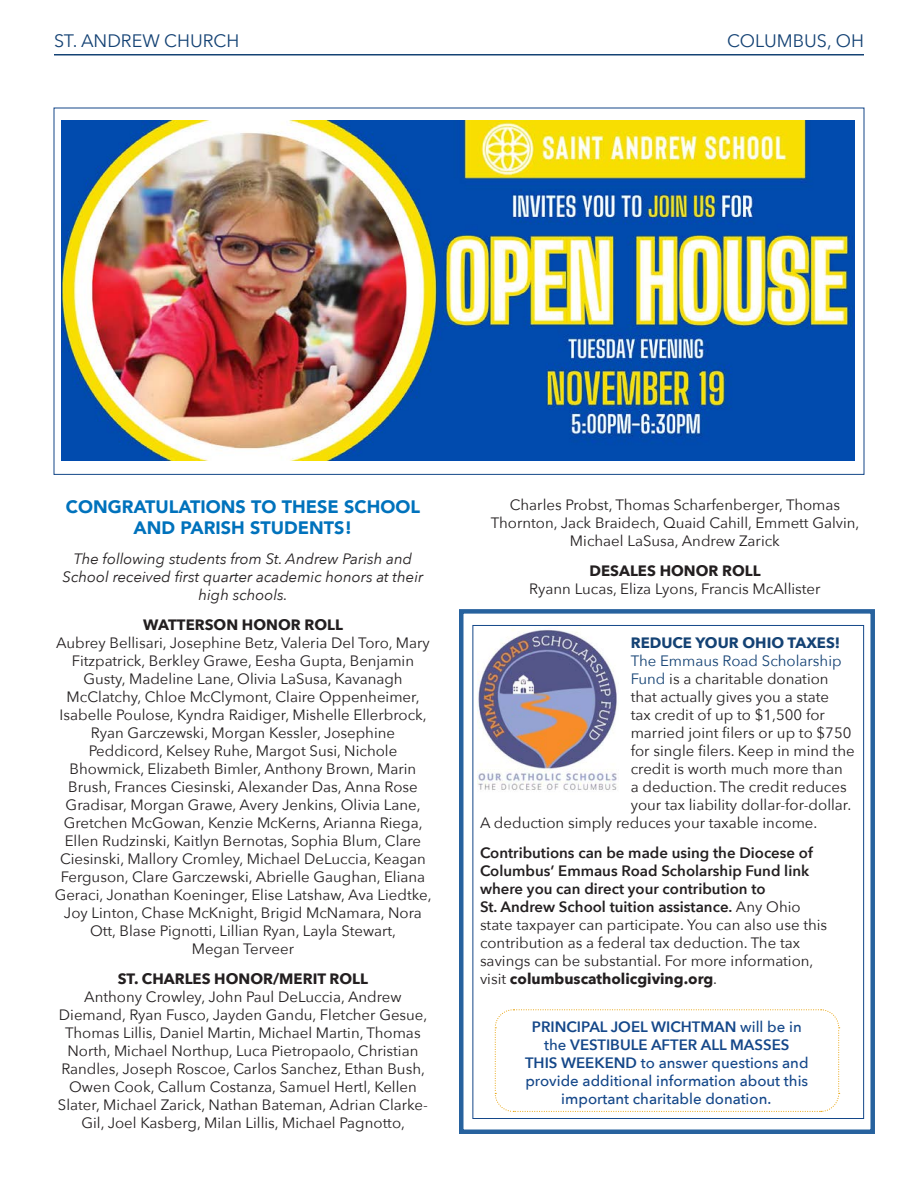
<style>
.page{position:relative;width:918px;height:1188px;background:#fff}
.page>*{position:absolute;margin:0;border:0;box-sizing:border-box;transform-origin:0 0}
.t1{font:900 18px/21.6px "Avenir";color:#0072bc;text-align:center}
.t2{font:18px "Avenir Next";color:#144274}
.t3{font:15px/18px "Avenir Next";color:#231f20;text-align:center}
.t4{font:600 15px/18px "Avenir Next";color:#231f20}
.t5{font:500 15px/18px "Avenir Next";color:#144789;text-align:center}
.t6{font:italic 15px/18px "Avenir Next";color:#231f20;text-align:center}
.t7{font:700 15px "Avenir Next";color:#231f20}
.t8{font:15px "Avenir Next";color:#144274}
.t9{font:700 15px "Avenir Next";color:#144274}
.s1{color:#144274}
.s2{font-weight:400}
.s3{font-weight:700}
.s4{font-weight:600}
</style>
<div class="page">
<hr style="left:54px;top:54px;width:810px;height:2px;background:#144274">
<img style="left:62px;top:121px;width:792px;height:340px">
<div style="left:459px;top:609px;width:416px;height:525px;background:#fff;border:4px solid #27629e"></div>
<img style="left:477px;top:629px;width:140px;height:162px">
<svg style="left:494px;top:1009px;width:346px;height:103px"></svg>
<p class="t2" style="left:54px;top:25px;width:187px">ST. ANDREW CHURCH</p>
<p class="t2" style="left:727px;top:26px;width:138px">COLUMBUS, OH</p>
<p class="t1" style="left:66px;top:495px;width:356px">CONGRATULATIONS TO THESE SCHOOL<br>AND PARISH STUDENTS!</p>
<p class="t6" style="left:63px;top:549px;width:362px">The following students from St. Andrew Parish and<br>School received first quarter academic honors at their high schools.</p>
<p class="t7" style="left:143px;top:612px;width:201px">WATTERSON HONOR ROLL</p>
<p class="t3" style="left:55px;top:633px;width:378px">Aubrey Bellisari, Josephine Betz, Valeria Del Toro, Mary Fitzpatrick, Berkley Grawe, Eesha Gupta, Benjamin Gusty, Madeline Lane, Olivia LaSusa, Kavanagh McClatchy, Chloe McClymont, Claire Oppenheimer, Isabelle Poulose, Kyndra Raidiger, Mishelle Ellerbrock, Ryan Garczewski, Morgan Kessler, Josephine Peddicord, Kelsey Ruhe, Margot Susi, Nichole Bhowmick, Elizabeth Bimler, Anthony Brown, Marin Brush, Frances Ciesinski, Alexander Das, Anna Rose Gradisar, Morgan Grawe, Avery Jenkins, Olivia Lane, Gretchen McGowan, Kenzie McKerns, Arianna Riega, Ellen Rudzinski, Kaitlyn Bernotas, Sophia Blum, Clare Ciesinski, Mallory Cromley, Michael DeLuccia, Keagan Ferguson, Clare Garczewski, Abrielle Gaughan, Eliana Geraci, Jonathan Koeninger, Elise Latshaw, Ava Liedtke, Joy Linton, Chase McKnight, Brigid McNamara, Nora Ott, Blase Pignotti, Lillian Ryan, Layla Stewart,<br>Megan Terveer</p>
<p class="t7" style="left:118px;top:966px;width:252px">ST. CHARLES HONOR/MERIT ROLL</p>
<p class="t3" style="left:58px;top:987px;width:371px">Anthony Crowley, John Paul DeLuccia, Andrew Diemand, Ryan Fusco, Jayden Gandu, Fletcher Gesue, Thomas Lillis, Daniel Martin, Michael Martin, Thomas North, Michael Northup, Luca Pietropaolo, Christian Randles, Joseph Roscoe, Carlos Sanchez, Ethan Bush, Owen Cook, Callum Costanza, Samuel Hertl, Kellen Slater, Michael Zarick, Nathan Bateman, Adrian Clarke-Gil, Joel Kasberg, Milan Lillis, Michael Pagnotto,</p>
<p class="t3" style="left:491px;top:495px;width:370px">Charles Probst, Thomas Scharfenberger, Thomas<br>Thornton, Jack Braidech, Quaid Cahill, Emmett Galvin,<br>Michael LaSusa, Andrew Zarick</p>
<p class="t7" style="left:590px;top:557px;width:173px">DESALES HONOR ROLL</p>
<p class="t3" style="left:529px;top:579px;width:293px">Ryann Lucas, Eliza Lyons, Francis McAllister</p>
<p class="t9" style="left:631px;top:629px;width:211px">REDUCE YOUR OHIO TAXES!</p>
<p class="t8" style="left:631px;top:648px;width:212px">The Emmaus Road Scholarship</p>
<p class="t3" style="left:631px;top:669px;width:199px"><span class="s1">Fund</span> is a charitable donation</p>
<p class="t3" style="left:631px;top:687px;width:200px">that actually gives you a state</p>
<p class="t3" style="left:631px;top:705px;width:196px">tax credit of up to $1,500 for</p>
<p class="t3" style="left:631px;top:723px;width:222px">married joint filers or up to $750</p>
<p class="t3" style="left:631px;top:741px;width:225px">for single filers. Keep in mind the</p>
<p class="t3" style="left:631px;top:759px;width:214px">credit is worth much more than</p>
<p class="t3" style="left:631px;top:777px;width:217px">a deduction. The credit reduces</p>
<p class="t3" style="left:631px;top:795px;width:222px">your tax liability dollar-for-dollar.</p>
<p class="t3" style="left:480px;top:813px;width:339px">A deduction simply reduces your taxable income.</p>
<p class="t4" style="left:480px;top:843px;width:349px">Contributions can be made using the Diocese of Columbus’ Emmaus Road Scholarship Fund link where you can direct your contribution to<br>St. Andrew School tuition assistance. <span class="s2">Any Ohio state taxpayer can participate. You can also use this contribution as a federal tax deduction. The tax savings can be substantial. For more information, visit</span> <span class="s3">columbuscatholicgiving.org</span><span class="s2">.</span></p>
<p class="t5" style="left:525px;top:1017px;width:285px"><span class="s4">PRINCIPAL JOEL WICHTMAN</span> will be in the <span class="s4">VESTIBULE AFTER ALL MASSES<br>THIS WEEKEND</span> to answer questions and provide additional information about this important charitable donation.</p>
</div>
